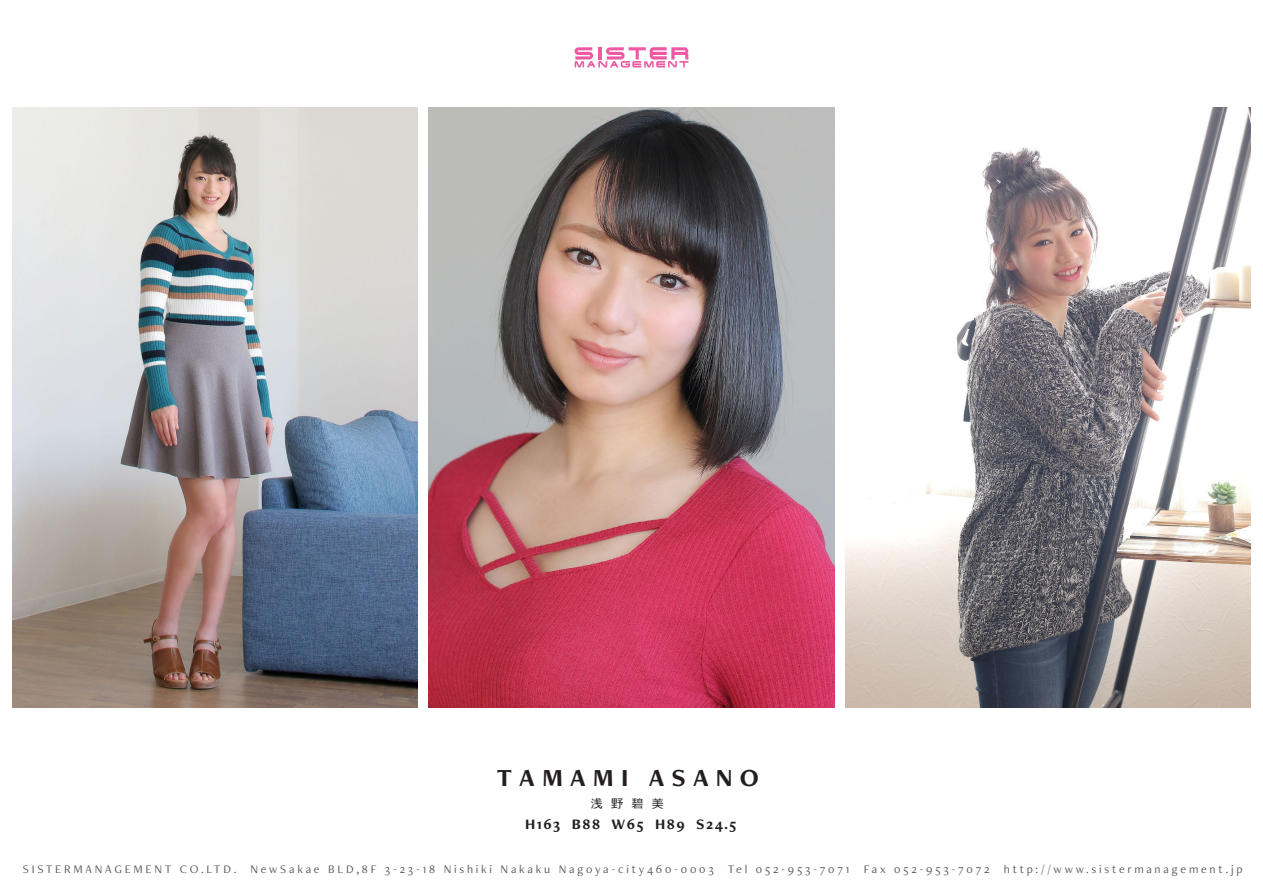
<style>
.page{position:relative;width:1263px;height:893px;background:#fff}
.page>*{position:absolute;margin:0;border:0;box-sizing:border-box;transform-origin:0 0}
.t1{font:700 25.5px "Freight Neo Pro";letter-spacing:.28em;color:#231f20}
.t2{font:700 15px "Freight Neo Pro";letter-spacing:.1em;color:#231f20}
.t3{font:12px "Freight Neo Pro";letter-spacing:.23em;color:#57585a}
.t4{font:12px "Meiryo";color:#231f20}
</style>
<div class="page">
<img style="left:13px;top:108px;width:405px;height:600px">
<img style="left:429px;top:108px;width:405px;height:600px">
<img style="left:845px;top:108px;width:405px;height:600px">
<svg style="left:574px;top:47px;width:114px;height:21px"></svg>
<h1 class="t1" style="left:497px;top:761px;width:264px">TAMAMI ASANO</h1>
<p class="t2" style="left:525px;top:814px;width:213px">H163 B88 W65 H89 S24.5</p>
<p class="t4" style="left:591px;top:795px;width:75px">浅野碧美</p>
<p class="t3" style="left:23px;top:861px;width:1221px">SISTERMANAGEMENT CO.LTD. NewSakae BLD,8F 3-23-18 Nishiki Nakaku Nagoya-city460-0003 Tel 052-953-7071 Fax 052-953-7072 http://www.sistermanagement.jp</p>
</div>
